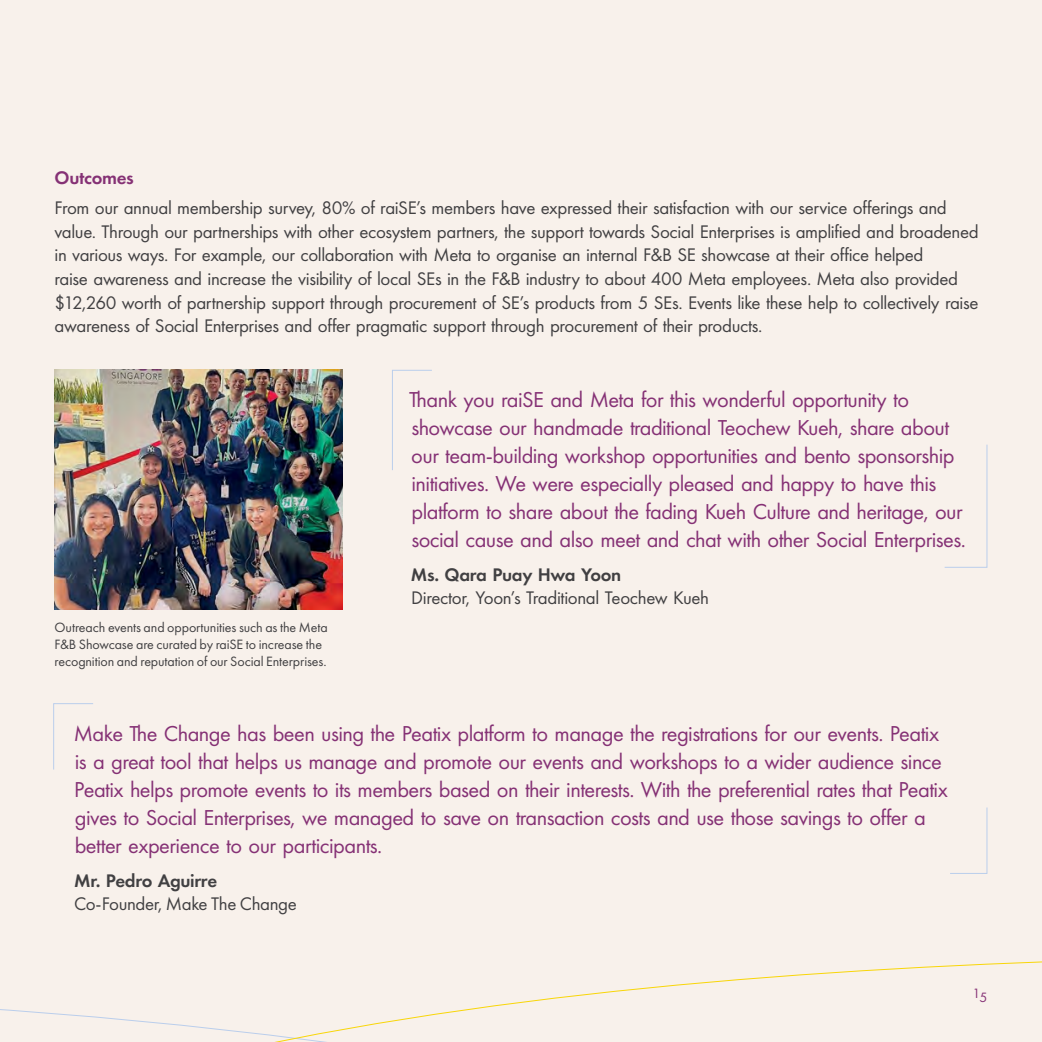
<style>
.page{position:relative;width:1042px;height:1042px;background:#f8f1eb}
.page>*{position:absolute;margin:0;border:0;box-sizing:border-box;transform-origin:0 0}
.t1{font:22.4px/28px "Futura PT";letter-spacing:-.025em;color:#853175}
.t2{font:18.9px/23.6px "Futura PT";letter-spacing:-.02em;color:#414042}
.t3{font:600 18.9px "Futura PT";letter-spacing:-.02em;color:#414042}
.t4{font:600 18.9px "Futura PT";letter-spacing:-.02em;color:#853175}
.t5{font:14px/16.8px "Futura PT";letter-spacing:-.01em;color:#414042}
.t6{font:14px "Futura PT";color:#853175}
</style>
<div class="page">
<svg style="left:0;top:961px;width:1042px;height:81px"></svg>
<svg style="left:53px;top:703px;width:40px;height:67px"></svg>
<svg style="left:950px;top:807px;width:38px;height:67px"></svg>
<svg style="left:392px;top:369px;width:40px;height:101px"></svg>
<svg style="left:944px;top:444px;width:44px;height:124px"></svg>
<img style="left:55px;top:370px;width:287px;height:239px">
<p class="t4" style="left:55px;top:166px;width:81px">Outcomes</p>
<p class="t2" style="left:55px;top:196px;width:925px">From our annual membership survey, 80% of raiSE’s members have expressed their satisfaction with our service offerings and value. Through our partnerships with other ecosystem partners, the support towards Social Enterprises is amplified and broadened in various ways. For example, our collaboration with Meta to organise an internal F&amp;B SE showcase at their office helped<br>raise awareness and increase the visibility of local SEs in the F&amp;B industry to about 400 Meta employees. Meta also provided $12,260 worth of partnership support through procurement of SE’s products from 5 SEs. Events like these help to collectively raise awareness of Social Enterprises and offer pragmatic support through procurement of their products.</p>
<p class="t5" style="left:55px;top:619px;width:275px">Outreach events and opportunities such as the Meta<br>F&amp;B Showcase are curated by raiSE to increase the recognition and reputation of our Social Enterprises.</p>
<p class="t1" style="left:409px;top:385px;width:558px">Thank you raiSE and Meta for this wonderful opportunity to showcase our handmade traditional Teochew Kueh, share about our team-building workshop opportunities and bento sponsorship initiatives. We were especially pleased and happy to have this platform to share about the fading Kueh Culture and heritage, our social cause and also meet and chat with other Social Enterprises.</p>
<p class="t3" style="left:411px;top:562px;width:212px">Ms. Qara Puay Hwa Yoon</p>
<p class="t2" style="left:411px;top:586px;width:299px">Director, Yoon’s Traditional Teochew Kueh</p>
<p class="t1" style="left:74px;top:719px;width:875px">Make The Change has been using the Peatix platform to manage the registrations for our events. Peatix is a great tool that helps us manage and promote our events and workshops to a wider audience since Peatix helps promote events to its members based on their interests. With the preferential rates that Peatix gives to Social Enterprises, we managed to save on transaction costs and use those savings to offer a better experience to our participants.</p>
<p class="t3" style="left:74px;top:868px;width:145px">Mr. Pedro Aguirre</p>
<p class="t2" style="left:74px;top:892px;width:224px">Co-Founder, Make The Change</p>
<p class="t6" style="left:972px;top:987px;width:17px">15</p>
</div>
